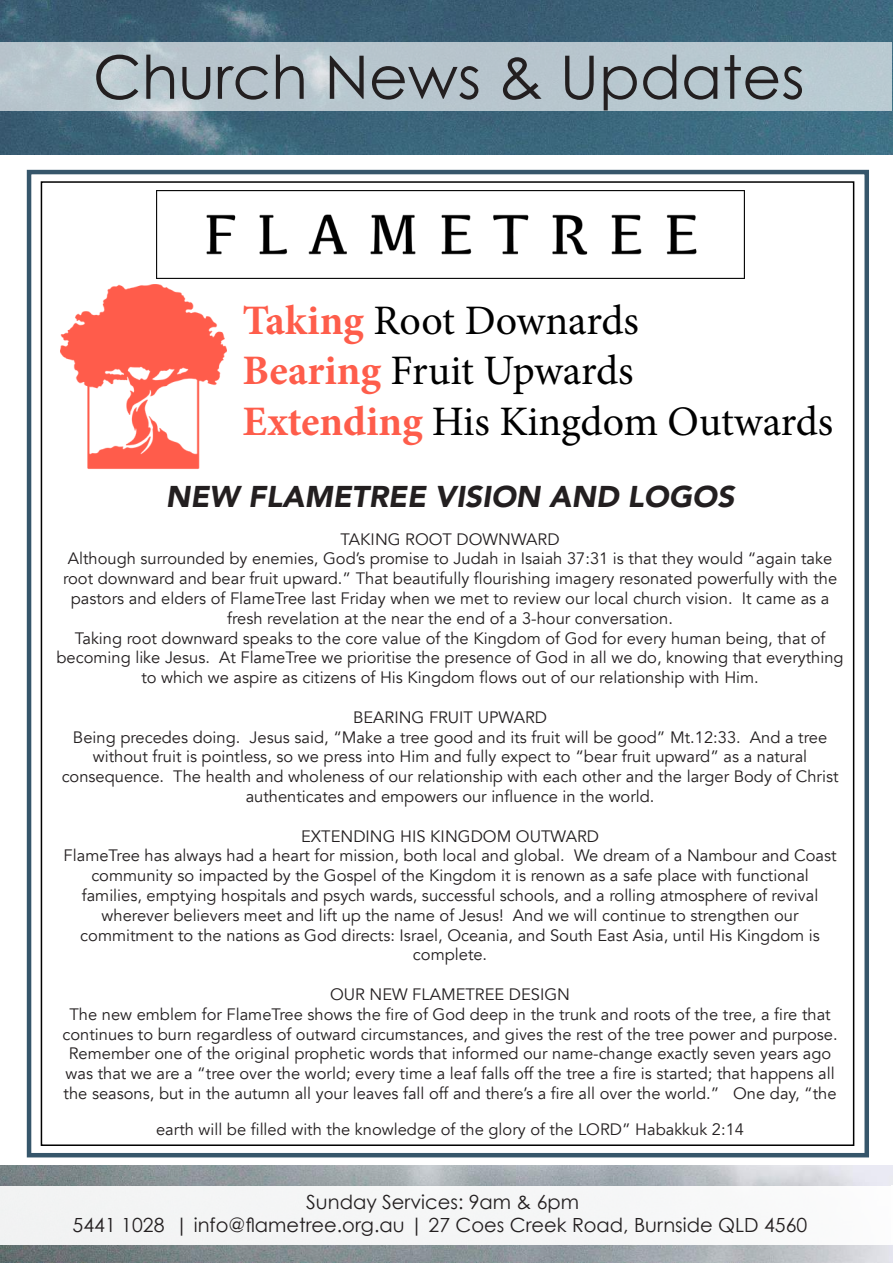
<style>
.page{position:relative;width:893px;height:1263px;background:#fff}
.page>*{position:absolute;margin:0;border:0;box-sizing:border-box;transform-origin:0 0}
.t1{font:60px "Century Gothic";color:#231f20}
.t2{font:42px/50.4px "Minion Pro";letter-spacing:-.005em;color:#000}
.t3{font:italic 900 30px "Avenir";color:#231f20}
.t4{font:19.5px/23.4px "Century Gothic";color:#231f20;text-align:center}
.t5{font:16.5px/19.8px "Avenir";color:#231f20;text-align:center}
.s1{font-weight:700;color:#fe5d4b}
</style>
<div class="page">
<div style="left:27px;top:170px;width:842px;height:987px;border:4px solid #36566b"></div>
<img style="left:0;top:1165px;width:893px;height:98px">
<img style="left:0;top:0;width:893px;height:154px">
<div style="left:0;top:42px;width:892px;height:69px;background:#b8c7cf"></div>
<div style="left:0;top:1186px;width:893px;height:59px;background:#f5f6f6"></div>
<hr style="left:892px;top:1185px;width:1px;height:58px;background:#fff">
<img style="left:61px;top:285px;width:165px;height:184px">
<img style="left:156px;top:191px;width:588px;height:88px">
<h1 class="t1" style="left:93px;top:41px;width:713px">Church News &amp; Updates</h1>
<h2 class="t2" style="left:242px;top:295px;width:592px"><span class="s1">Taking</span> Root Downards<br><span class="s1">Bearing</span> Fruit Upwards<br><span class="s1">Extending</span> His Kingdom Outwards</h2>
<h3 class="t3" style="left:166px;top:471px;width:570px">NEW FLAMETREE VISION AND LOGOS</h3>
<p class="t5" style="left:57px;top:529px;width:789px">TAKING ROOT DOWNWARD<br>Although surrounded by enemies, God’s promise to Judah in Isaiah 37:31 is that they would “again take root downward and bear fruit upward.” That beautifully flourishing imagery resonated powerfully with the pastors and elders of FlameTree last Friday when we met to review our local church vision. It came as a fresh revelation at the near the end of a 3-hour conversation.<br>Taking root downward speaks to the core value of the Kingdom of God for every human being, that of becoming like Jesus. At FlameTree we prioritise the presence of God in all we do, knowing that everything to which we aspire as citizens of His Kingdom flows out of our relationship with Him.</p>
<p class="t5" style="left:62px;top:707px;width:778px">BEARING FRUIT UPWARD<br>Being precedes doing. Jesus said, “Make a tree good and its fruit will be good” Mt.12:33. And a tree without fruit is pointless, so we press into Him and fully expect to “bear fruit upward” as a natural consequence. The health and wholeness of our relationship with each other and the larger Body of Christ authenticates and empowers our influence in the world.</p>
<p class="t5" style="left:64px;top:826px;width:774px">EXTENDING HIS KINGDOM OUTWARD<br>FlameTree has always had a heart for mission, both local and global. We dream of a Nambour and Coast community so impacted by the Gospel of the Kingdom it is renown as a safe place with functional families, emptying hospitals and psych wards, successful schools, and a rolling atmosphere of revival wherever believers meet and lift up the name of Jesus! And we will continue to strengthen our commitment to the nations as God directs: Israel, Oceania, and South East Asia, until His Kingdom is complete.</p>
<p class="t5" style="left:62px;top:985px;width:777px">OUR NEW FLAMETREE DESIGN<br>The new emblem for FlameTree shows the fire of God deep in the trunk and roots of the tree, a fire that continues to burn regardless of outward circumstances, and gives the rest of the tree power and purpose.<br>Remember one of the original prophetic words that informed our name-change exactly seven years ago was that we are a “tree over the world; every time a leaf falls off the tree a fire is started; that happens all the seasons, but in the autumn all your leaves fall off and there’s a fire all over the world.” One day, “the</p>
<p class="t5" style="left:156px;top:1120px;width:589px">earth will be filled with the knowledge of the glory of the LORD” Habakkuk 2:14</p>
<p class="t4" style="left:73px;top:1190px;width:736px">Sunday Services: 9am &amp; 6pm<br>5441 1028 | info@flametree.org.au | 27 Coes Creek Road, Burnside QLD 4560</p>
</div>
